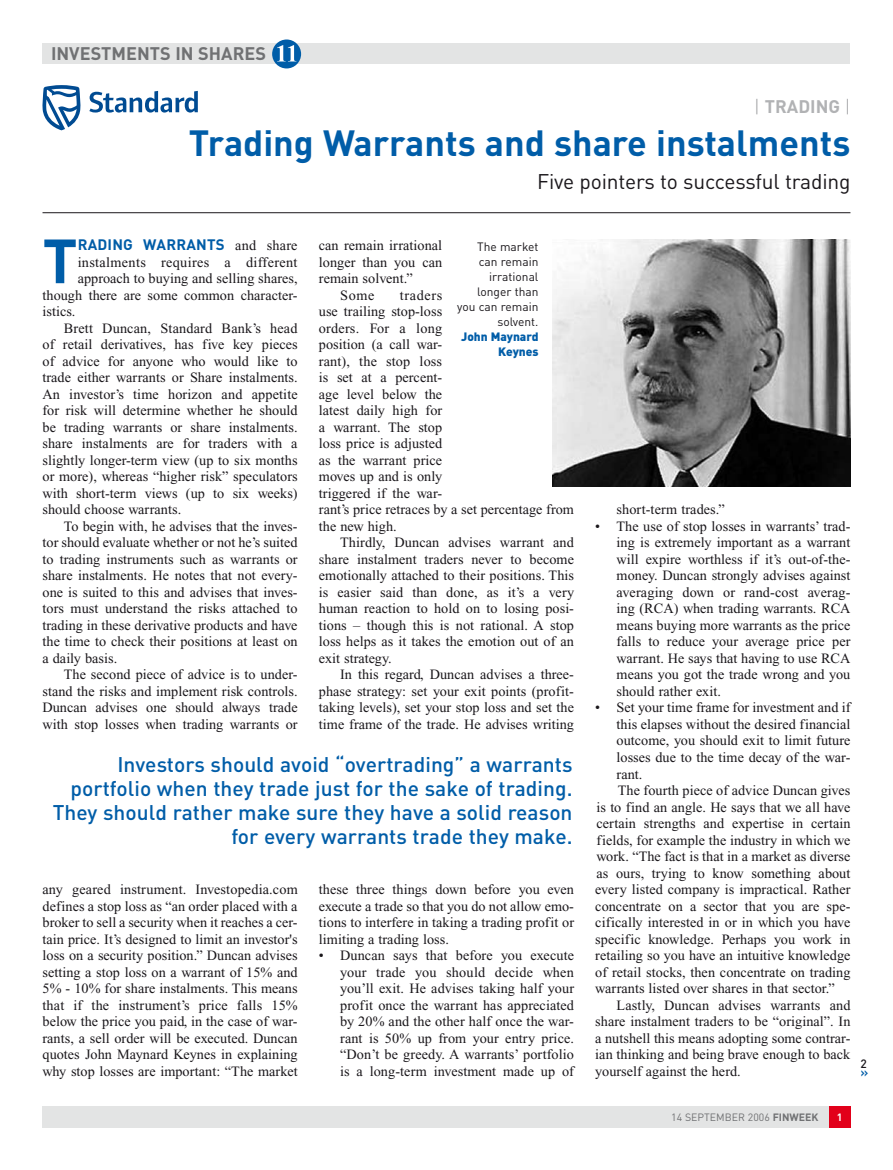
<style>
.page{position:relative;width:893px;height:1170px;background:#fff}
.page>*{position:absolute;margin:0;border:0;box-sizing:border-box;transform-origin:0 0}
.t1{font:700 61.35px "DIN";color:#005da8}
.t2{font:700 36px "DIN";color:#005da8}
.t3{font:500 21px/24px "DIN";color:#005da8;text-align:right}
.t4{font:21px "DIN";letter-spacing:-.01em;color:#1a171b}
.t5{font:700 18px "DIN";color:#707173}
.t6{font:700 18px "DIN";color:#b1b2b4}
.t7{font:300 18px "DIN";color:#9c9d9f}
.t8{font:700 15px "DIN";letter-spacing:.015em;color:#005da8}
.t9{font:14.25px/16.5px "Times New Roman";color:#1a171b;text-align:justify}
.t10{font:14.25px "Times New Roman";letter-spacing:.025em;color:#1a171b}
.t11{font:500 13.5px "DIN";color:#005da8}
.t12{font:12px/15px "DIN";color:#1a171b;text-align:right}
.t13{font:900 12px/15px "DIN";color:#005da8;text-align:right}
.t14{font:500 12px "DIN";color:#1a171b}
.t15{font:10.5px "DIN";color:#707173}
.t16{font:700 10.5px "DIN";color:#fff}
.s1{font-weight:300;color:#9c9d9f}
.s2{font-family:"Times New Roman";font-weight:400;font-size:14.25px;color:#1a171b}
.s3{font-weight:700}
</style>
<div class="page">
<hr style="left:43px;top:212px;width:807px;height:1px;background:#1a171b">
<div style="left:43px;top:1106px;width:786px;height:21px;background:#e3e4e4"></div>
<div style="left:829px;top:1106px;width:21px;height:21px;background:#e2001a"></div>
<div style="left:43px;top:44px;width:807px;height:20px;background:#e3e4e4"></div>
<svg style="left:43px;top:85px;width:38px;height:45px"></svg>
<svg style="left:89px;top:91px;width:109px;height:22px"></svg>
<div style="left:272px;top:39px;width:29px;height:29px;background:#005da8;border-radius:50%"></div>
<svg style="left:277px;top:45px;width:18px;height:16px"></svg>
<img style="left:553px;top:239px;width:297px;height:247px">
<p class="t5" style="left:51px;top:42px;width:216px">INVESTMENTS IN SHARES</p>
<p class="t6" style="left:754px;top:94px;width:33px"><span class="s1">|</span> Trading</p>
<p class="t7" style="left:845px;top:95px;width:7px">|</p>
<h2 class="t2" style="left:189px;top:119px;width:663px">Trading Warrants and share instalments</h2>
<h3 class="t4" style="left:537px;top:168px;width:315px">Five pointers to successful trading</h3>
<h1 class="t1" style="left:43px;top:221px;width:37px">T</h1>
<p class="t8" style="left:78px;top:235px;width:221px">RADING WARRANTS <span class="s2">and share</span></p>
<p class="t10" style="left:78px;top:254px;width:221px">instalments requires a different</p>
<p class="t9" style="left:78px;top:270px;width:221px">approach to buying and selling shares,</p>
<p class="t9" style="left:43px;top:287px;width:257px">though there are some common character-</p>
<p class="t9" style="left:43px;top:303px;width:35px">istics.</p>
<p class="t9" style="left:64px;top:320px;width:235px">Brett Duncan, Standard Bank’s head</p>
<p class="t9" style="left:43px;top:336px;width:257px">of retail derivatives, has five key pieces</p>
<p class="t9" style="left:43px;top:353px;width:257px">of advice for anyone who would like to</p>
<p class="t9" style="left:43px;top:369px;width:257px">trade either warrants or Share instalments.</p>
<p class="t9" style="left:43px;top:386px;width:257px">An investor’s time horizon and appetite</p>
<p class="t9" style="left:43px;top:402px;width:257px">for risk will determine whether he should</p>
<p class="t9" style="left:43px;top:419px;width:257px">be trading warrants or share instalments.</p>
<p class="t9" style="left:43px;top:435px;width:257px">share instalments are for traders with a</p>
<p class="t9" style="left:43px;top:452px;width:257px">slightly longer-term view (up to six months</p>
<p class="t9" style="left:43px;top:468px;width:257px">or more), whereas “higher risk” speculators</p>
<p class="t9" style="left:43px;top:485px;width:257px">with short-term views (up to six weeks)</p>
<p class="t9" style="left:43px;top:501px;width:140px">should choose warrants.</p>
<p class="t9" style="left:64px;top:518px;width:235px">To begin with, he advises that the inves-</p>
<p class="t9" style="left:43px;top:534px;width:257px">tor should evaluate whether or not he’s suited</p>
<p class="t9" style="left:43px;top:551px;width:257px">to trading instruments such as warrants or</p>
<p class="t9" style="left:43px;top:567px;width:257px">share instalments. He notes that not every-</p>
<p class="t9" style="left:43px;top:584px;width:257px">one is suited to this and advises that inves-</p>
<p class="t9" style="left:43px;top:600px;width:257px">tors must understand the risks attached to</p>
<p class="t9" style="left:43px;top:617px;width:257px">trading in these derivative products and have</p>
<p class="t9" style="left:43px;top:633px;width:257px">the time to check their positions at least on</p>
<p class="t9" style="left:43px;top:650px;width:76px">a daily basis.</p>
<p class="t9" style="left:64px;top:666px;width:235px">The second piece of advice is to under-</p>
<p class="t9" style="left:43px;top:683px;width:257px">stand the risks and implement risk controls.</p>
<p class="t9" style="left:43px;top:699px;width:257px">Duncan advises one should always trade</p>
<p class="t9" style="left:43px;top:716px;width:257px">with stop losses when trading warrants or</p>
<p class="t9" style="left:319px;top:237px;width:125px">can remain irrational</p>
<p class="t9" style="left:319px;top:254px;width:125px">longer than you can</p>
<p class="t9" style="left:319px;top:270px;width:95px">remain solvent.”</p>
<p class="t9" style="left:340px;top:287px;width:36px">Some</p>
<p class="t12" style="left:457px;top:238px;width:83px">The market can remain irrational longer than you can remain solvent.</p>
<p class="t13" style="left:461px;top:328px;width:79px">John Maynard<br>Keynes</p>
<p class="t9" style="left:319px;top:287px;width:257px;text-align:left;text-indent:81px">traders<br>use trailing stop-loss<br>orders. For a long<br>position (a call war-<br>rant), the stop loss<br>is set at a percent-<br>age level below the<br>latest daily high for<br>a warrant. The stop<br>loss price is adjusted<br>as the warrant price<br>moves up and is only<br>triggered if the war-<br>rant’s price retraces by a set percentage from the new high.</p>
<p class="t9" style="left:319px;top:534px;width:257px;text-indent:21px">Thirdly, Duncan advises warrant and share instalment traders never to become emotionally attached to their positions. This is easier said than done, as it’s a very human reaction to hold on to losing posi&shy;tions – though this is not rational. A stop loss helps as it takes the emotion out of an exit strategy.</p>
<p class="t9" style="left:319px;top:666px;width:257px;text-indent:21px">In this regard, Duncan advises a three&shy;phase strategy: set your exit points (profit&shy;taking levels), set your stop loss and set the time frame of the trade. He advises writing</p>
<h3 class="t3" style="left:53px;top:751px;width:521px">Investors should avoid “overtrading” a warrants portfolio when they trade just for the sake of trading.<br>They should rather make sure they have a solid reason for every warrants trade they make.</h3>
<p class="t9" style="left:43px;top:881px;width:257px">any geared instrument. Investopedia.com defines a stop loss as “an order placed with a broker to sell a security when it reaches a cer&shy;tain price. It’s designed to limit an investor's loss on a security position.” Duncan advises setting a stop loss on a warrant of 15% and 5% - 10% for share instalments. This means that if the instrument’s price falls 15% below the price you paid, in the case of war&shy;rants, a sell order will be executed. Duncan quotes John Maynard Keynes in explaining why stop losses are important: “The market</p>
<p class="t9" style="left:319px;top:881px;width:257px">these three things down before you even execute a trade so that you do not allow emo&shy;tions to interfere in taking a trading profit or limiting a trading loss.</p>
<p class="t9" style="left:340px;top:947px;width:235px;text-indent:-21px">• Duncan says that before you execute your trade you should decide when you’ll exit. He advises taking half your profit once the warrant has appreciated by 20% and the other half once the war&shy;rant is 50% up from your entry price. “Don’t be greedy. A warrants’ portfolio is a long-term investment made up of</p>
<p class="t9" style="left:617px;top:501px;width:110px">short-term trades.”</p>
<p class="t9" style="left:617px;top:518px;width:235px;text-indent:-21px">• The use of stop losses in warrants’ trad&shy;ing is extremely important as a warrant will expire worthless if it’s out-of-the&shy;money. Duncan strongly advises against averaging down or rand-cost averag&shy;ing (RCA) when trading warrants. RCA means buying more warrants as the price falls to reduce your average price per warrant. He says that having to use RCA means you got the trade wrong and you should rather exit.</p>
<p class="t9" style="left:595px;top:699px;width:257px">• Set your time frame for investment and if</p>
<p class="t9" style="left:617px;top:716px;width:235px">this elapses without the desired financial</p>
<p class="t9" style="left:617px;top:732px;width:235px">outcome, you should exit to limit future</p>
<p class="t9" style="left:617px;top:749px;width:235px">losses due to the time decay of the war-</p>
<p class="t9" style="left:617px;top:765px;width:27px">rant.</p>
<p class="t9" style="left:618px;top:782px;width:234px">The fourth piece of advice Duncan gives</p>
<p class="t9" style="left:597px;top:798px;width:255px">is to find an angle. He says that we all have</p>
<p class="t9" style="left:597px;top:815px;width:255px">certain strengths and expertise in certain</p>
<p class="t9" style="left:597px;top:831px;width:255px">fields, for example the industry in which we</p>
<p class="t9" style="left:597px;top:848px;width:255px">work. “The fact is that in a market as diverse</p>
<p class="t9" style="left:597px;top:864px;width:255px">as ours, trying to know something about</p>
<p class="t9" style="left:595px;top:881px;width:257px">every listed company is impractical. Rather</p>
<p class="t9" style="left:595px;top:897px;width:257px">concentrate on a sector that you are spe-</p>
<p class="t9" style="left:595px;top:914px;width:257px">cifically interested in or in which you have</p>
<p class="t9" style="left:595px;top:930px;width:257px">specific knowledge. Perhaps you work in</p>
<p class="t9" style="left:595px;top:947px;width:257px">retailing so you have an intuitive knowledge</p>
<p class="t9" style="left:595px;top:963px;width:257px">of retail stocks, then concentrate on trading</p>
<p class="t9" style="left:595px;top:980px;width:241px">warrants listed over shares in that sector.”</p>
<p class="t9" style="left:617px;top:996px;width:235px">Lastly, Duncan advises warrants and</p>
<p class="t9" style="left:595px;top:1013px;width:257px">share instalment traders to be “original”. In</p>
<p class="t9" style="left:595px;top:1029px;width:257px">a nutshell this means adopting some contrar-</p>
<p class="t9" style="left:595px;top:1046px;width:257px">ian thinking and being brave enough to back</p>
<p class="t9" style="left:595px;top:1062px;width:147px">yourself against the herd.</p>
<p class="t15" style="left:671px;top:1110px;width:149px">14 SEPTEMBER 2006 <span class="s3">FINWEEK</span></p>
<p class="t16" style="left:837px;top:1110px;width:7px">1</p>
<p class="t14" style="left:860px;top:1055px;width:8px">2</p>
<p class="t11" style="left:860px;top:1062px;width:9px">»</p>
</div>
